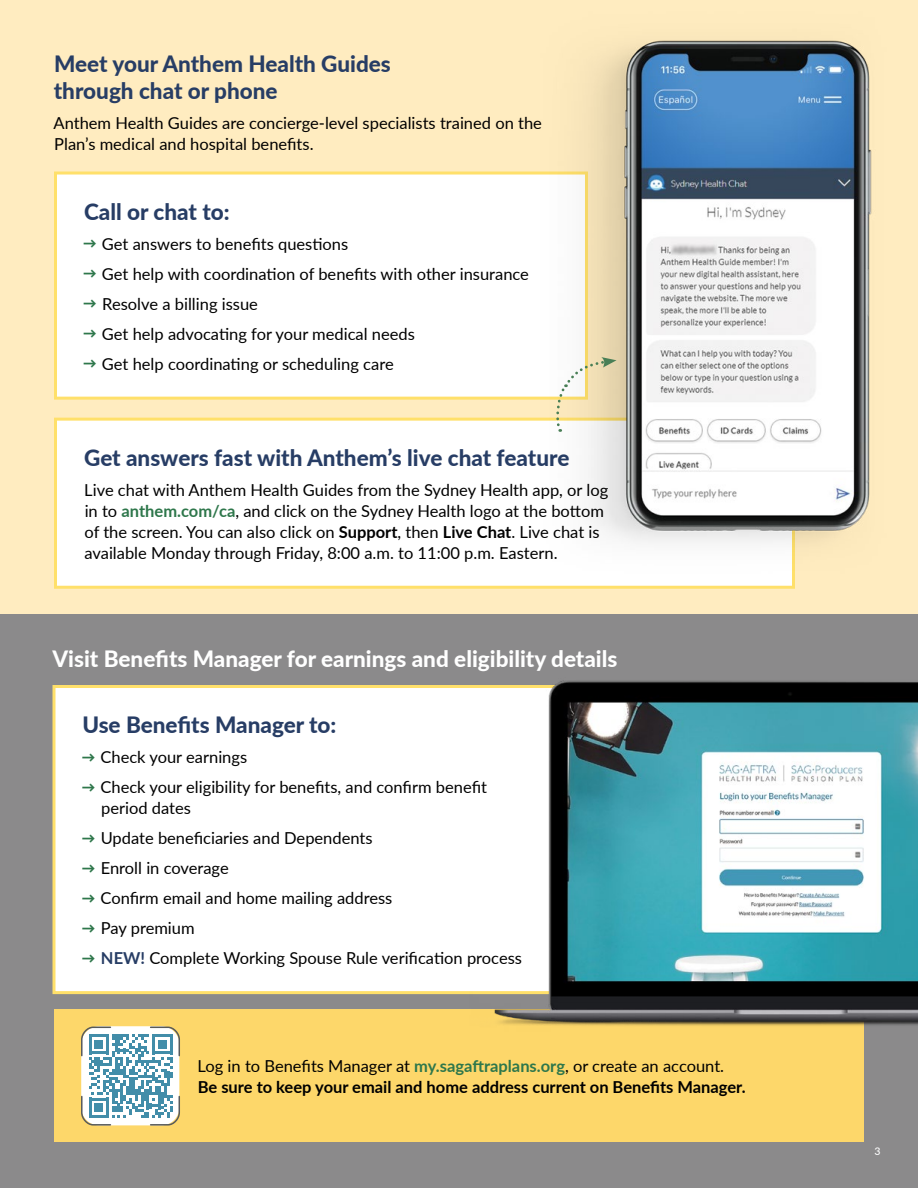
<style>
.page{position:relative;width:918px;height:1188px;background:#fff}
.page>*{position:absolute;margin:0;border:0;box-sizing:border-box;transform-origin:0 0}
.t1{font:800 22.5px/27px "Lato";color:#273d65}
.t2{font:800 22.5px "Lato";color:#fff}
.Body{font:16.5px/21px "Lato";color:#000}
.Body-2{font:700 16.5px/21px "Lato";color:#000}
.t3{font:500 10.5px "Lato";color:#fff}
.s1{font-weight:900;font-size:13.5px;color:#2e774b}
.s2{font-weight:700;color:#2e774b}
.s3{font-weight:700}
.s4{font-weight:700;color:#273d65}
.s5{font-weight:400}
.s6{color:#2e774b}
</style>
<div class="page">
<div style="left:0;top:614px;width:918px;height:574px;background:#8b8a8b"></div>
<div style="left:0;top:0;width:918px;height:614px;background:#ffecc0"></div>
<div style="left:56px;top:173px;width:530px;height:225px;background:#fff"></div>
<div style="left:54px;top:172px;width:534px;height:228px;border:3px solid #ffe06a"></div>
<div style="left:56px;top:419px;width:738px;height:168px;background:#fff"></div>
<div style="left:54px;top:418px;width:741px;height:171px;border:3px solid #ffe06a"></div>
<div style="left:54px;top:687px;width:532px;height:306px;background:#fff"></div>
<div style="left:52px;top:685px;width:536px;height:309px;border:3px solid #ffe06a"></div>
<div style="left:54px;top:1010px;width:810px;height:132px;background:#fdd76a"></div>
<img style="left:462px;top:40px;width:410px;height:549px">
<svg style="left:556px;top:357px;width:61px;height:75px"></svg>
<img style="left:470px;top:680px;width:448px;height:346px">
<svg style="left:81px;top:1026px;width:99px;height:100px;background:#afcbd3"></svg>
<p class="t1" style="left:54px;top:49px;width:339px">Meet your Anthem Health Guides through chat or phone</p>
<p class="Body" style="left:54px;top:111px;width:490px">Anthem Health Guides are concierge-level specialists trained on the<br>Plan’s medical and hospital benefits.</p>
<p class="t1" style="left:84px;top:197px;width:147px">Call or chat to:</p>
<p class="Body" style="left:83px;top:232px;width:267px"><span class="s1">→</span> Get answers to benefits questions</p>
<p class="Body" style="left:83px;top:262px;width:447px"><span class="s1">→</span> Get help with coordination of benefits with other insurance</p>
<p class="Body" style="left:83px;top:292px;width:176px"><span class="s1">→</span> Resolve a billing issue</p>
<p class="Body" style="left:83px;top:322px;width:333px"><span class="s1">→</span> Get help advocating for your medical needs</p>
<p class="Body" style="left:83px;top:352px;width:312px"><span class="s1">→</span> Get help coordinating or scheduling care</p>
<p class="t1" style="left:84px;top:443px;width:487px">Get answers fast with Anthem’s live chat feature</p>
<p class="Body" style="left:84px;top:479px;width:525px">Live chat with Anthem Health Guides from the Sydney Health app, or log in to <span class="s2">anthem.com/ca</span>, and click on the Sydney Health logo at the bottom of the screen. You can also click on <span class="s3">Support</span>, then <span class="s3">Live Chat</span>. Live chat is available Monday through Friday, 8:00 a.m. to 11:00 p.m. Eastern.</p>
<p class="t2" style="left:52px;top:642px;width:567px">Visit Benefits Manager for earnings and eligibility details</p>
<p class="t1" style="left:82px;top:710px;width:256px">Use Benefits Manager to:</p>
<p class="Body" style="left:82px;top:746px;width:167px"><span class="s1">→</span> Check your earnings</p>
<p class="Body" style="left:101px;top:776px;width:387px;text-indent:-19px"><span class="s1">→</span> Check your eligibility for benefits, and confirm benefit period dates</p>
<p class="Body" style="left:82px;top:827px;width:292px"><span class="s1">→</span> Update beneficiaries and Dependents</p>
<p class="Body" style="left:82px;top:857px;width:149px"><span class="s1">→</span> Enroll in coverage</p>
<p class="Body" style="left:82px;top:887px;width:312px"><span class="s1">→</span> Confirm email and home mailing address</p>
<p class="Body" style="left:82px;top:917px;width:114px"><span class="s1">→</span> Pay premium</p>
<p class="Body" style="left:82px;top:947px;width:442px"><span class="s1">→</span> <span class="s4">NEW!</span> Complete Working Spouse Rule verification process</p>
<p class="Body-2" style="left:198px;top:1055px;width:550px"><span class="s5">Log in to Benefits Manager at</span> <span class="s6">my.sagaftraplans.org</span><span class="s5">, or create an account.<br></span>Be sure to keep your email and home address current on Benefits Manager.</p>
<p class="t3" style="left:874px;top:1143px;width:8px">3</p>
</div>
